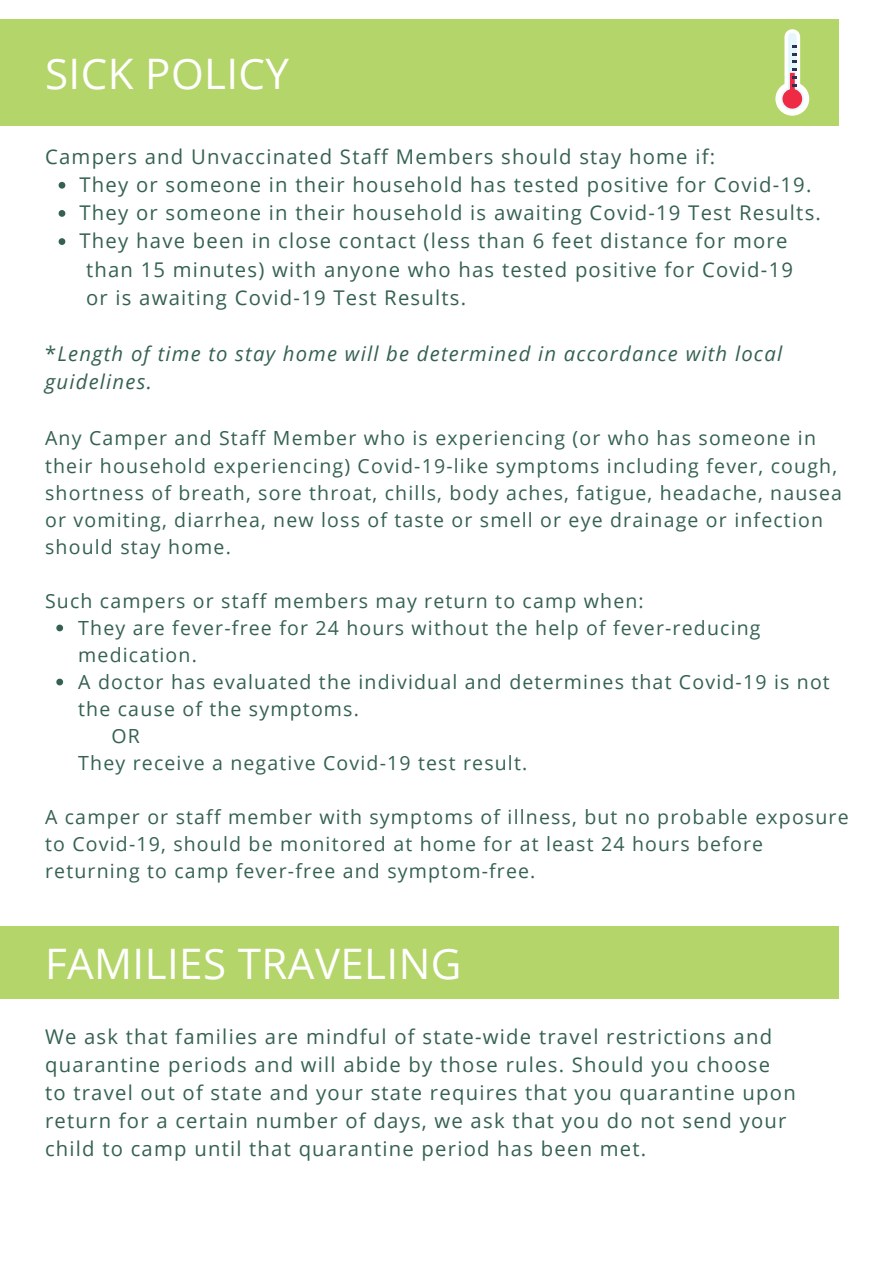
<style>
.page{position:relative;width:894px;height:1264px;background:#fff}
.page>*{position:absolute;margin:0;border:0;box-sizing:border-box;transform-origin:0 0}
.t1{font:42px "Open Sans";letter-spacing:.01em;color:#fff}
.t2{font:20.25px/28.2px "Open Sans";letter-spacing:.06em;color:#356153}
.t3{font:italic 20.25px/28.2px "Open Sans";letter-spacing:.06em;color:#356153}
.t4{font:19.5px/27px "Open Sans";letter-spacing:.06em;color:#356153}
.s1{font-style:normal}
</style>
<div class="page">
<div style="left:0;top:20px;width:838px;height:106px;background:#b4d569"></div>
<div style="left:0;top:926px;width:838px;height:72px;background:#b4d569"></div>
<svg style="left:59px;top:182px;width:6px;height:7px"></svg>
<svg style="left:59px;top:210px;width:6px;height:7px"></svg>
<svg style="left:59px;top:238px;width:6px;height:7px"></svg>
<svg style="left:56px;top:624px;width:7px;height:7px"></svg>
<svg style="left:56px;top:678px;width:7px;height:7px"></svg>
<div style="left:775px;top:82px;width:34px;height:34px;background:#fff;border-radius:50%"></div>
<svg style="left:784px;top:29px;width:15px;height:70px"></svg>
<div style="left:787px;top:33px;width:9px;height:62px;background:#e5f7fd;border-radius:4px"></div>
<svg style="left:780px;top:87px;width:23px;height:23px"></svg>
<div style="left:782px;top:89px;width:19px;height:20px;background:#ef2a44;border-radius:50%"></div>
<svg style="left:789px;top:61px;width:7px;height:29px"></svg>
<svg style="left:792px;top:45px;width:4px;height:10px"></svg>
<p class="t1" style="left:45px;top:44px;width:245px">SICK POLICY</p>
<p class="t2" style="left:45px;top:142px;width:671px">Campers and Unvaccinated Staff Members should stay home if:</p>
<p class="t2" style="left:79px;top:170px;width:733px">They or someone in their household has tested positive for Covid-19.</p>
<p class="t2" style="left:79px;top:198px;width:742px">They or someone in their household is awaiting Covid-19 Test Results.</p>
<p class="t2" style="left:86px;top:226px;width:708px;text-indent:-6px">They have been in close contact (less than 6 feet distance for more than 15 minutes) with anyone who has tested positive for Covid-19 or is awaiting Covid-19 Test Results.</p>
<p class="t3" style="left:45px;top:339px;width:738px"><span class="s1">*</span>Length of time to stay home will be determined in accordance with local guidelines.</p>
<p class="t4" style="left:45px;top:424px;width:798px">Any Camper and Staff Member who is experiencing (or who has someone in their household experiencing) Covid-19-like symptoms including fever, cough, shortness of breath, sore throat, chills, body aches, fatigue, headache, nausea or vomiting, diarrhea, new loss of taste or smell or eye drainage or infection should stay home.</p>
<p class="t4" style="left:45px;top:586px;width:600px">Such campers or staff members may return to camp when:</p>
<p class="t4" style="left:78px;top:613px;width:683px">They are fever-free for 24 hours without the help of fever-reducing medication.</p>
<p class="t4" style="left:78px;top:667px;width:752px">A doctor has evaluated the individual and determines that Covid-19 is not the cause of the symptoms.</p>
<p class="t4" style="left:111px;top:721px;width:30px">OR</p>
<p class="t4" style="left:78px;top:748px;width:450px">They receive a negative Covid-19 test result.</p>
<p class="t4" style="left:45px;top:803px;width:804px">A camper or staff member with symptoms of illness, but no probable exposure to Covid-19, should be monitored at home for at least 24 hours before returning to camp fever-free and symptom-free.</p>
<p class="t1" style="left:45px;top:933px;width:418px">FAMILIES TRAVELING</p>
<p class="t2" style="left:45px;top:1021px;width:728px">We ask that families are mindful of state-wide travel restrictions and quarantine periods and will abide by those rules. Should you choose</p>
<p class="t2" style="left:45px;top:1078px;width:752px">to travel out of state and your state requires that you quarantine upon return for a certain number of days, we ask that you do not send your child to camp until that quarantine period has been met.</p>
</div>
